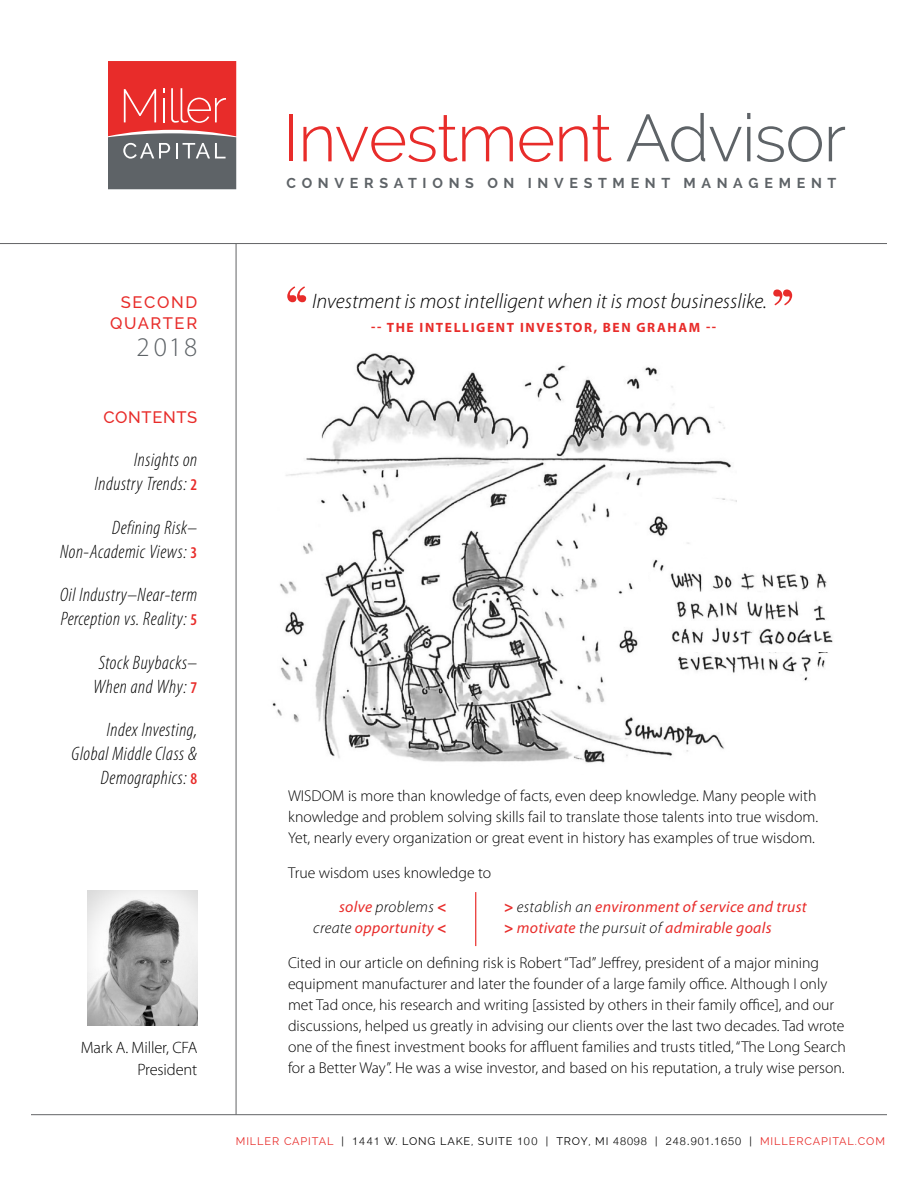
<style>
.page{position:relative;width:918px;height:1188px;background:#fff}
.page>*{position:absolute;margin:0;border:0;box-sizing:border-box;transform-origin:0 0}
.t1{font:300 66.3px "Raleway";letter-spacing:-.015em;color:#e82c2a}
.t2{font:300 27px "Myriad Pro";color:#5e6367}
.Body___10_5__11_14_5{font:italic 300 21px "Myriad Pro";color:#000}
.TOC_list{font:italic 300 condensed 19.5px/24px "Myriad Pro";letter-spacing:.025em;color:#000;text-align:right}
.Body___10_5__11_14_5-2{font:300 16.5px/22px "Myriad Pro";letter-spacing:-.01em;color:#000;text-align:right}
.t3{font:500 16.5px "Raleway";letter-spacing:.09em;color:#e82c2a}
.t4{font:500 16.5px "Raleway";letter-spacing:.04em;color:#e82c2a}
.t5{font:300 15.75px/21px "Myriad Pro";color:#000;text-align:justify}
.t6{font:italic 15.75px "Myriad Pro";letter-spacing:.02em;color:#e82c2a}
.t7{font:italic 300 15.75px "Myriad Pro";letter-spacing:.02em;color:#000}
.t8{font:700 14.25px "Raleway";letter-spacing:.4em;color:#5e6367}
.Body___10_5__11_14_5-3{font:700 13.5px "Myriad Pro";letter-spacing:.12em;color:#e82c2a}
.Body___10_5__11_14_5-4{font:10.95px "Raleway";letter-spacing:.08em;color:#e82c2a}
.s1{color:#5e6367}
.s2{font-weight:600;font-style:normal;font-size:16.5px;color:#e82c2a}
.s3{font-weight:400;color:#e82c2a}
.s4{font-weight:700;font-style:normal;color:#e82c2a}
.s5{font-weight:700;font-style:normal}
.s6{font-weight:300;color:#000}
.s7{color:#000}
.s8{font-family:"Helvetica Neue";font-weight:300;color:#000}
</style>
<div class="page">
<img style="left:88px;top:890px;width:109px;height:135px">
<img style="left:272px;top:353px;width:465px;height:410px">
<img style="left:648px;top:555px;width:179px;height:37px">
<img style="left:672px;top:594px;width:154px;height:26px">
<img style="left:669px;top:623px;width:84px;height:26px">
<img style="left:759px;top:628px;width:74px;height:25px">
<img style="left:673px;top:653px;width:152px;height:30px">
<svg style="left:287px;top:286px;width:19px;height:16px"></svg>
<svg style="left:773px;top:290px;width:19px;height:15px"></svg>
<hr style="left:475px;top:892px;width:1px;height:54px;background:#e82c2a">
<hr style="left:0;top:243px;width:918px;height:1px;background:#636466">
<hr style="left:0;top:1114px;width:918px;height:1px;background:#636466">
<svg style="left:108px;top:61px;width:128px;height:128px;background:#b45657"></svg>
<hr style="left:236px;top:244px;width:1px;height:871px;background:#636466">
<div style="left:888px;top:1100px;width:30px;height:29px;background:#fff"></div>
<div style="left:888px;top:229px;width:30px;height:29px;background:#fff"></div>
<div style="left:0;top:1100px;width:30px;height:29px;background:#fff"></div>
<p class="t1" style="left:284px;top:99px;width:564px">Investment <span class="s1">Advisor</span></p>
<p class="t8" style="left:287px;top:175px;width:551px">CONVERSATIONS ON INVESTMENT MANAGEMENT</p>
<p class="t3" style="left:121px;top:292px;width:78px">SECOND</p>
<p class="t3" style="left:110px;top:313px;width:89px">QUARTER</p>
<p class="t2" style="left:137px;top:331px;width:62px">2018</p>
<p class="t4" style="left:103px;top:408px;width:95px">CONTENTS</p>
<p class="TOC_list" style="left:95px;top:448px;width:104px">Insights on<br>Industry Trends: <span class="s2">2</span></p>
<p class="TOC_list" style="left:60px;top:515px;width:139px">Defining Risk–<br>Non-Academic Views: <span class="s2">3</span></p>
<p class="TOC_list" style="left:60px;top:583px;width:139px;text-align:left">Oil Industry–Near-term<br>Perception vs. Reality: <span class="s2">5</span></p>
<p class="TOC_list" style="left:93px;top:650px;width:106px;text-align:left">Stock Buybacks–<br>When and Why: <span class="s2">7</span></p>
<p class="TOC_list" style="left:72px;top:718px;width:127px">Index Investing,<br>Global Middle Class &amp;<br>Demographics: <span class="s2">8</span></p>
<p class="Body___10_5__11_14_5-2" style="left:81px;top:1036px;width:118px">Mark A. Miller, CFA<br>President</p>
<p class="Body___10_5__11_14_5" style="left:312px;top:288px;width:456px">Investment is most intelligent when it is most businesslike.</p>
<p class="Body___10_5__11_14_5-3" style="left:371px;top:319px;width:347px">-- THE INTELLIGENT INVESTOR, BEN GRAHAM --</p>
<p class="t5" style="left:288px;top:785px;width:532px">WISDOM is more than knowledge of facts, even deep knowledge. Many people with knowledge and problem solving skills fail to translate those talents into true wisdom.<br>Yet, nearly every organization or great event in history has examples of true wisdom.</p>
<p class="t5" style="left:288px;top:862px;width:205px">True wisdom uses knowledge to</p>
<p class="t7" style="left:339px;top:898px;width:109px"><span class="s3">solve</span> problems <span class="s4">&lt;</span></p>
<p class="t6" style="left:504px;top:897px;width:304px"><span class="s5">&gt;</span> <span class="s6">establish an</span> environment of service and trust</p>
<p class="t6" style="left:313px;top:918px;width:135px"><span class="s6">create</span> opportunity <span class="s5">&lt;</span></p>
<p class="t6" style="left:504px;top:918px;width:269px"><span class="s5">&gt;</span> motivate <span class="s6">the pursuit of</span> admirable goals</p>
<p class="t5" style="left:288px;top:952px;width:559px;text-align:left">Cited in our article on defining risk is Robert “Tad” Jeffrey, president of a major mining equipment manufacturer and later the founder of a large family office. Although I only met Tad once, his research and writing [assisted by others in their family office], and our discussions, helped us greatly in advising our clients over the last two decades. Tad wrote one of the finest investment books for affluent families and trusts titled, “The Long Search for a Better Way”. He was a wise investor, and based on his reputation, a truly wise person.</p>
<p class="Body___10_5__11_14_5-4" style="left:236px;top:1134px;width:651px">MILLER CAPITAL <span class="s7">|</span> <span class="s8">1441</span> <span class="s7">W. LONG LAKE, SUITE</span> <span class="s8">100</span> <span class="s7">| TROY, MI</span> <span class="s8">48098</span> <span class="s7">|</span> <span class="s8">248.901.1650</span> <span class="s7">|</span> MILLERCAPITAL.COM</p>
</div>
